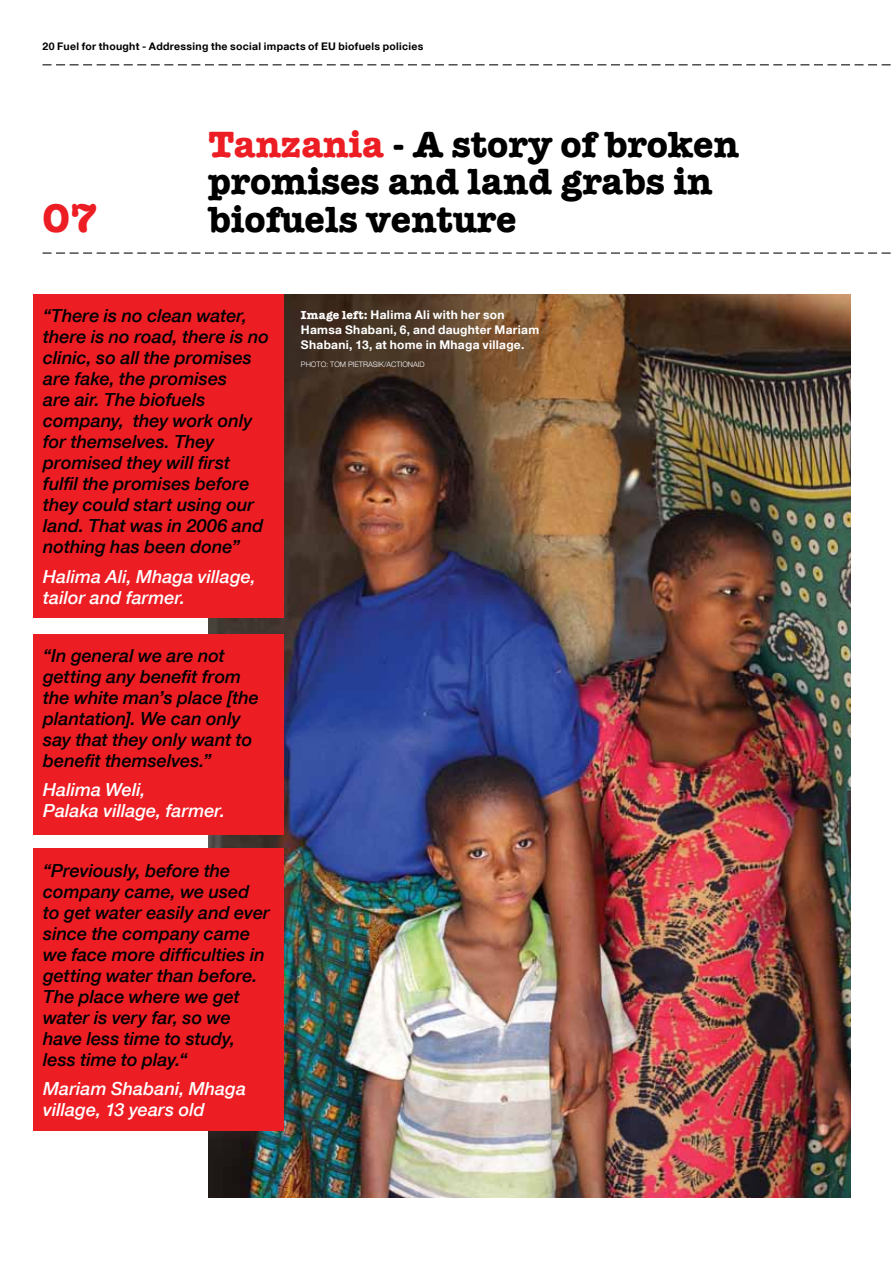
<style>
.page{position:relative;width:893px;height:1263px;background:#fff}
.page>*{position:absolute;margin:0;border:0;box-sizing:border-box;transform-origin:0 0}
.t1{font:700 42px "American Typewriter";color:#ed1d24}
.t2{font:700 37.5px/37.5px "American Typewriter";color:#000}
.t3{font:italic 500 18px/21px "Helvetica Neue LT Com";color:#000}
.t4{font:italic 500 18px/21px "Helvetica Neue LT Com";color:#fff}
.t5{font:700 12px/15px "Helvetica Neue LT Com";letter-spacing:.025em;color:#fff}
.t6{font:700 10.5px "Helvetica Neue LT Com";letter-spacing:.03em;color:#000}
.t7{font:300 7.5px "Helvetica Neue LT Com";color:#fff}
.s1{color:#ed1d24}
.s2{font-family:"American Typewriter"}
</style>
<div class="page">
<svg style="left:43px;top:64px;width:848px;height:1px"></svg>
<svg style="left:43px;top:253px;width:848px;height:1px"></svg>
<img style="left:208px;top:295px;width:642px;height:903px">
<div style="left:33px;top:295px;width:251px;height:323px;background:#ed1d24"></div>
<div style="left:33px;top:634px;width:251px;height:200px;background:#ed1d24"></div>
<div style="left:33px;top:849px;width:251px;height:282px;background:#ed1d24"></div>
<p class="t6" style="left:43px;top:40px;width:382px">20 Fuel for thought - Addressing the social impacts of EU biofuels policies</p>
<h2 class="t2" style="left:208px;top:123px;width:532px"><span class="s1">Tanzania</span> - A story of broken promises and land grabs in</h2>
<h1 class="t1" style="left:43px;top:181px;width:57px">07</h1>
<h2 class="t2" style="left:208px;top:198px;width:310px">biofuels venture</h2>
<p class="t3" style="left:43px;top:305px;width:227px">“There is no clean water, there is no road, there is no clinic, so all the promises are fake, the promises<br>are air. The biofuels company, they work only for themselves. They promised they will first fulfil the promises before they could start using our land. That was in 2006 and nothing has been done”</p>
<p class="t4" style="left:43px;top:566px;width:214px">Halima Ali, Mhaga village, tailor and farmer.</p>
<p class="t3" style="left:43px;top:645px;width:217px">“In general we are not getting any benefit from the white man’s place [the plantation]. We can only say that they only want to benefit themselves.”</p>
<p class="t4" style="left:43px;top:779px;width:183px">Halima Weli,<br>Palaka village, farmer.</p>
<p class="t3" style="left:43px;top:859px;width:228px">“Previously, before the company came, we used to get water easily and ever since the company came we face more difficulties in getting water than before.<br>The place where we get water is very far, so we have less time to study, less time to play.“</p>
<p class="t4" style="left:43px;top:1078px;width:204px">Mariam Shabani, Mhaga village, 13 years old</p>
<p class="t5" style="left:301px;top:307px;width:240px"><span class="s2">Image left:</span> Halima Ali with her son<br>Hamsa Shabani, 6, and daughter Mariam<br>Shabani, 13, at home in Mhaga village.</p>
<p class="t7" style="left:301px;top:360px;width:57px">PHOTO: TOM PIETRASIK</p>
<p class="t7" style="left:384px;top:360px;width:42px">/ACTIO NAID</p>
</div>
